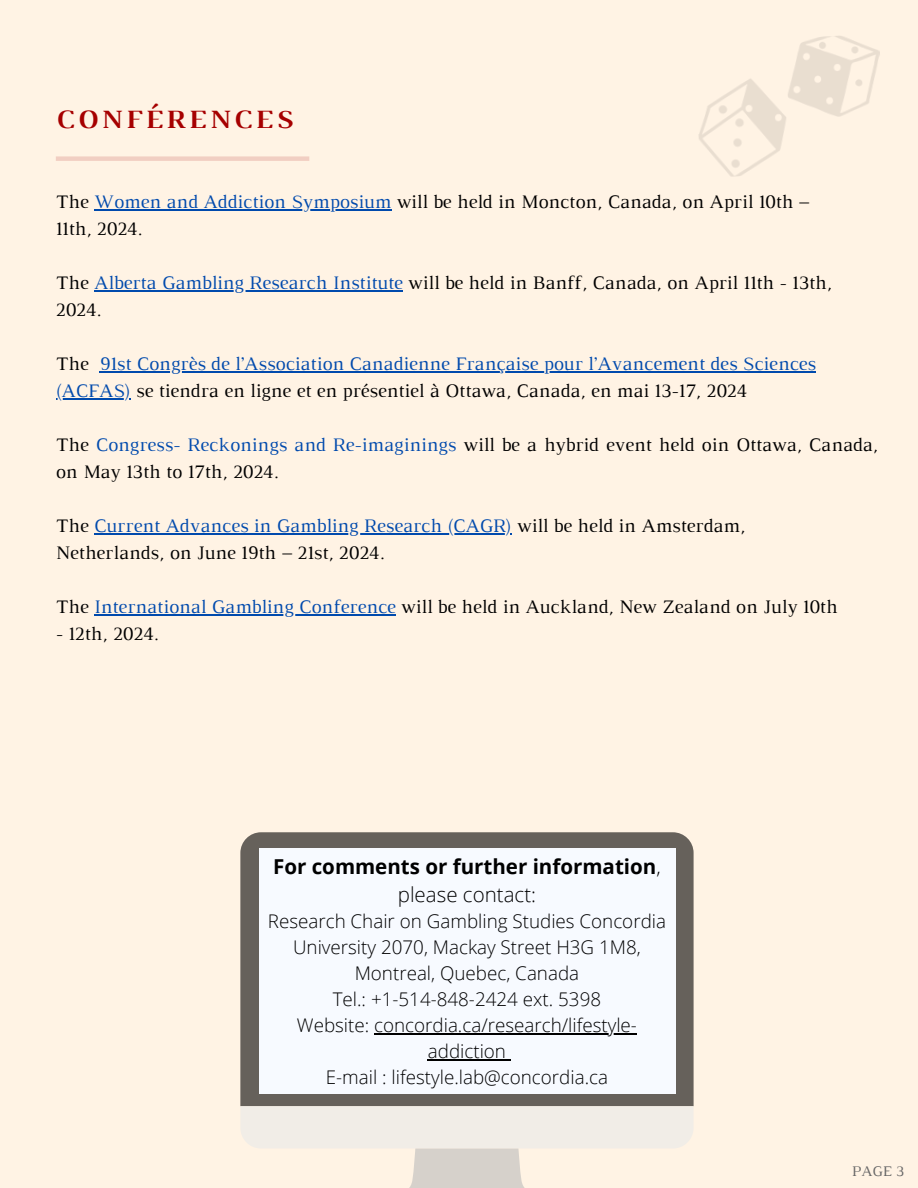
<style>
.page{position:relative;width:918px;height:1188px;background:#fff3e4}
.page>*{position:absolute;margin:0;border:0;box-sizing:border-box;transform-origin:0 0}
.t1{font:700 26.85px "Luthier";letter-spacing:.14em;color:#a60000}
.t2{font:700 20.55px/28.5px "Open Sans";color:#000;text-align:center}
.t3{font:19.5px/27px "Luthier";color:#000}
.t4{font:19.5px/27px "Luthier";color:#004aad}
.t5{font:300 18.75px/26px "Open Sans";color:#000;text-align:center}
.t6{font:15px "Luthier";color:#666}
.s1{color:#004aad}
.s2{color:#000}
.s3{font-weight:300}
</style>
<div class="page">
<img style="left:699px;top:36px;width:181px;height:141px">
<svg style="left:240px;top:832px;width:454px;height:274px;background:#6d6862"></svg>
<svg style="left:240px;top:1106px;width:454px;height:82px"></svg>
<div style="left:259px;top:849px;width:416px;height:245px;background:#f7faff"></div>
<hr style="left:94px;top:209px;width:297px;height:1px;background:#004aad">
<hr style="left:94px;top:290px;width:309px;height:1px;background:#004aad">
<hr style="left:100px;top:371px;width:716px;height:1px;background:#004aad">
<hr style="left:56px;top:398px;width:75px;height:1px;background:#004aad">
<hr style="left:94px;top:533px;width:418px;height:1px;background:#004aad">
<hr style="left:94px;top:614px;width:302px;height:1px;background:#004aad">
<div style="left:56px;top:156px;width:253px;height:5px;background:#f1cec2"></div>
<hr style="left:374px;top:1033px;width:263px;height:1px;background:#000">
<hr style="left:428px;top:1059px;width:78px;height:1px;background:#000">
<h1 class="t1" style="left:56px;top:110px;width:238px">CONFÉRENCES</h1>
<p class="t3" style="left:56px;top:189px;width:755px">The <span class="s1">Women and Addiction Symposium</span> will be held in Moncton, Canada, on April 10th –<br>11th, 2024.</p>
<p class="t3" style="left:56px;top:270px;width:778px">The <span class="s1">Alberta Gambling Research Institute</span> will be held in Banff, Canada, on April 11th - 13th,<br>2024.</p>
<p class="t4" style="left:56px;top:351px;width:762px"><span class="s2">The</span> 91st Congrès de l’Association Canadienne Française pour l’Avancement des Sciences (ACFAS) <span class="s2">se tiendra en ligne et en présentiel à Ottawa, Canada, en mai 13-17, 2024</span></p>
<p class="t3" style="left:56px;top:432px;width:824px">The <span class="s1">Congress- Reckonings and Re-imaginings</span> will be a hybrid event held oin Ottawa, Canada, on May 13th to 17th, 2024.</p>
<p class="t3" style="left:56px;top:513px;width:691px">The <span class="s1">Current Advances in Gambling Research (CAGR)</span> will be held in Amsterdam,<br>Netherlands, on June 19th – 21st, 2024.</p>
<p class="t3" style="left:56px;top:594px;width:783px">The <span class="s1">International Gambling Conference</span> will be held in Auckland, New Zealand on July 10th</p>
<p class="t3" style="left:56px;top:621px;width:104px">- 12th, 2024.</p>
<p class="t2" style="left:273px;top:852px;width:389px">For comments or further information<span class="s3">, please contact:</span></p>
<p class="t5" style="left:268px;top:908px;width:400px">Research Chair on Gambling Studies Concordia University 2070, Mackay Street H3G 1M8, Montreal, Quebec, Canada<br>Tel.: +1-514-848-2424 ext. 5398<br>Website: concordia.ca/research/lifestyle&shy;addiction<br>E-mail : lifestyle.lab@concordia.ca</p>
<p class="t6" style="left:852px;top:1166px;width:54px">PAGE 3</p>
</div>
